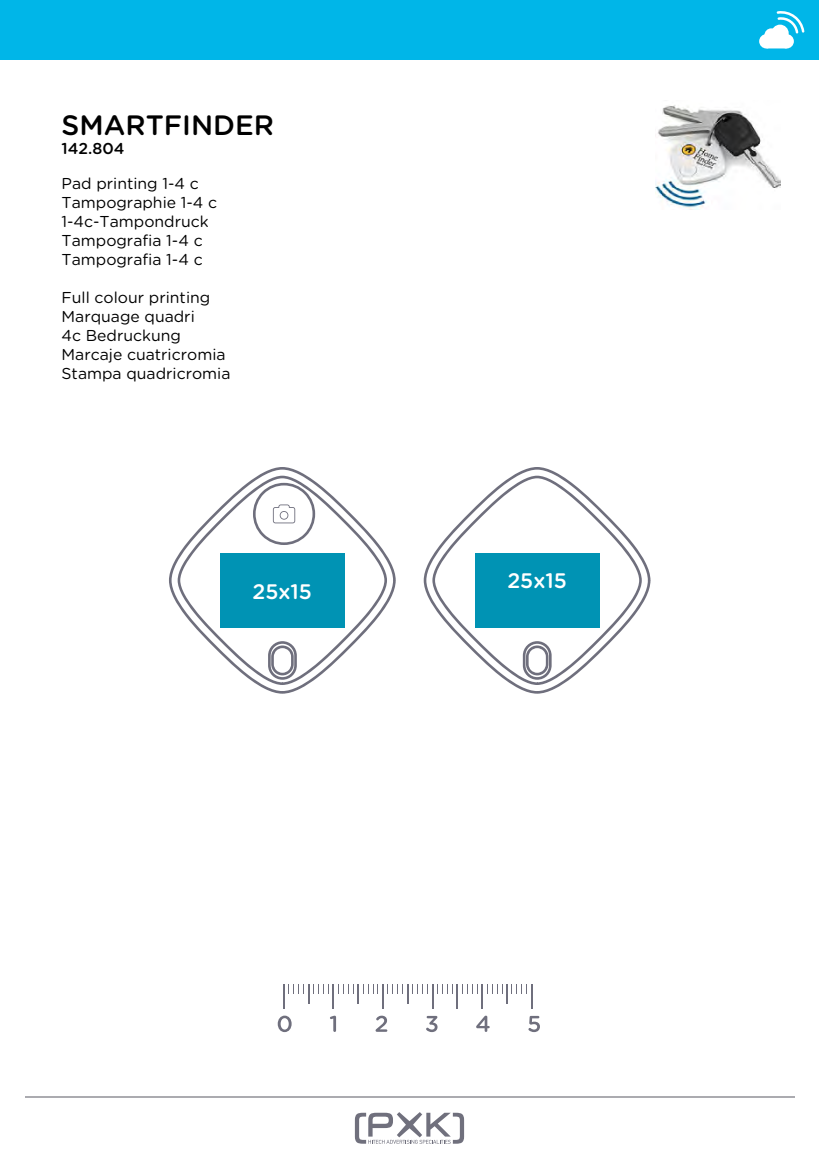
<style>
.page{position:relative;width:819px;height:1166px;background:#fff}
.page>*{position:absolute;margin:0;border:0;box-sizing:border-box;transform-origin:0 0}
.t1{font:500 28px "Gotham Rounded";color:#000}
.t2{font:500 21px "Gotham Rounded";color:#fff}
.t3{font:15.75px/18.9px "Gotham Rounded";color:#000}
.t4{font:500 15.75px "Gotham Rounded";color:#000}
</style>
<div class="page">
<svg style="left:278px;top:1015px;width:13px;height:17px"></svg>
<svg style="left:330px;top:1015px;width:6px;height:17px"></svg>
<svg style="left:375px;top:1015px;width:12px;height:17px"></svg>
<svg style="left:426px;top:1016px;width:11px;height:16px"></svg>
<svg style="left:476px;top:1015px;width:13px;height:17px"></svg>
<svg style="left:528px;top:1016px;width:12px;height:16px"></svg>
<svg style="left:283px;top:984px;width:46px;height:24px"></svg>
<hr style="left:332px;top:984px;width:2px;height:24px;background:#6f6f7d">
<hr style="left:481px;top:984px;width:2px;height:24px;background:#6f6f7d">
<svg style="left:487px;top:984px;width:45px;height:24px"></svg>
<svg style="left:338px;top:984px;width:140px;height:24px"></svg>
<img style="left:655px;top:105px;width:125px;height:104px">
<svg style="left:169px;top:467px;width:226px;height:227px"></svg>
<svg style="left:178px;top:476px;width:209px;height:209px"></svg>
<svg style="left:423px;top:467px;width:227px;height:227px"></svg>
<svg style="left:432px;top:476px;width:209px;height:209px"></svg>
<div style="left:220px;top:554px;width:124px;height:74px;background:#0093b4"></div>
<div style="left:475px;top:554px;width:124px;height:74px;background:#0093b4"></div>
<div style="left:0;top:0;width:819px;height:60px;background:#00b6e8"></div>
<div style="left:759px;top:34px;width:14px;height:14px;background:#fff;border-radius:50%"></div>
<svg style="left:763px;top:11px;width:42px;height:37px"></svg>
<hr style="left:25px;top:1096px;width:769px;height:2px;background:#ababb0">
<svg style="left:355px;top:1112px;width:109px;height:32px"></svg>
<h1 class="t1" style="left:62px;top:105px;width:214px">SMARTFINDER</h1>
<p class="t4" style="left:62px;top:137px;width:64px">142.804</p>
<p class="t3" style="left:62px;top:174px;width:157px">Pad printing 1-4 c<br>Tampographie 1-4 c<br>1-4c-Tampondruck<br>Tampografia 1-4 c<br>Tampografia 1-4 c</p>
<p class="t3" style="left:62px;top:287px;width:170px">Full colour printing<br>Marquage quadri<br>4c Bedruckung<br>Marcaje cuatricromia<br>Stampa quadricromia</p>
<h2 class="t2" style="left:252px;top:576px;width:61px">25x15</h2>
<h2 class="t2" style="left:507px;top:566px;width:61px">25x15</h2>
</div>
